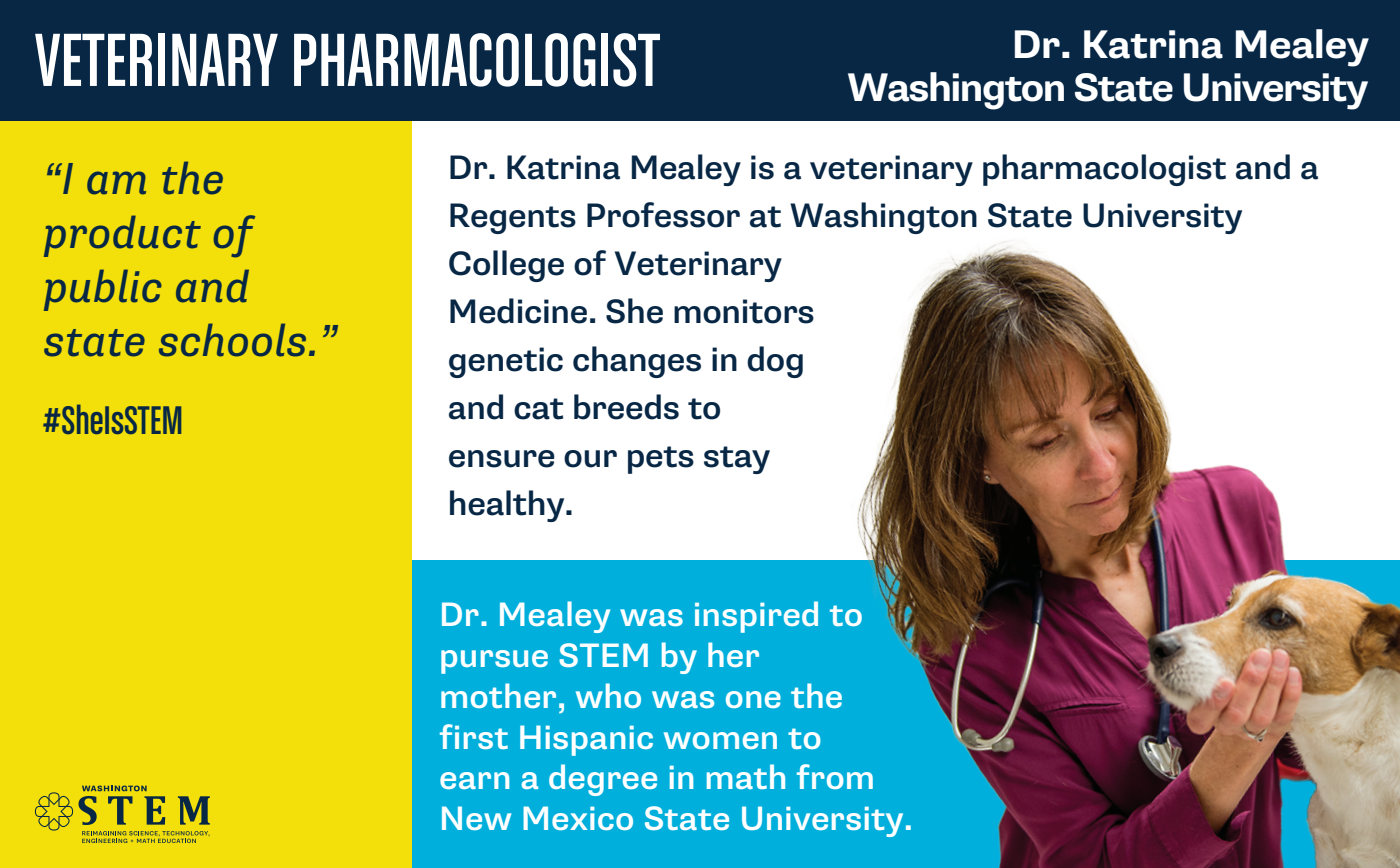
<style>
.page{position:relative;width:1400px;height:868px;background:#fff}
.page>*{position:absolute;margin:0;border:0;box-sizing:border-box;transform-origin:0 0}
.t1{font:80px "Chalet Comprime Cologne Eighty";color:#fff}
.t2{font:italic 45px/54px "Supria Sans";color:#072745}
.t3{font:42.4px "Chalet Comprime Cologne Eighty";color:#072745}
.t4{font:700 40px/43.2px "Supria Sans";letter-spacing:-.04em;color:#fff;text-align:right}
.t5{font:500 34px/48px "Supria Sans";letter-spacing:-.01em;color:#072745}
.t6{font:500 34px/40.8px "Supria Sans";color:#fff}
</style>
<div class="page">
<div style="left:412px;top:560px;width:988px;height:308px;background:#00afdc"></div>
<div style="left:0;top:0;width:412px;height:868px;background:#f3df0a"></div>
<div style="left:0;top:0;width:1400px;height:120px;background:#072745"></div>
<svg style="left:35px;top:792px;width:38px;height:39px"></svg>
<svg style="left:178px;top:796px;width:32px;height:29px"></svg>
<svg style="left:82px;top:831px;width:128px;height:12px"></svg>
<svg style="left:79px;top:786px;width:86px;height:39px"></svg>
<img style="left:857px;top:240px;width:543px;height:628px">
<h1 class="t1" style="left:35px;top:16px;width:627px">VETERINARY PHARMACOLOGIST</h1>
<p class="t4" style="left:847px;top:23px;width:524px">Dr. Katrina Mealey<br>Washington State University</p>
<h2 class="t2" style="left:43px;top:152px;width:295px">“I am the product of public and state schools.”</h2>
<p class="t5" style="left:448px;top:144px;width:873px">Dr. Katrina Mealey is a veterinary pharmacologist and a<br>Regents Professor at Washington State University<br>College of Veterinary<br>Medicine. She monitors<br>genetic changes in dog<br>and cat breeds to<br>ensure our pets stay<br>healthy.</p>
<p class="t3" style="left:43px;top:397px;width:142px">#SheIsSTEM</p>
<p class="t6" style="left:439px;top:595px;width:475px">Dr. Mealey was inspired to pursue STEM by her<br>mother, who was one the first Hispanic women to<br>earn a degree in math from<br>New Mexico State University.</p>
</div>
